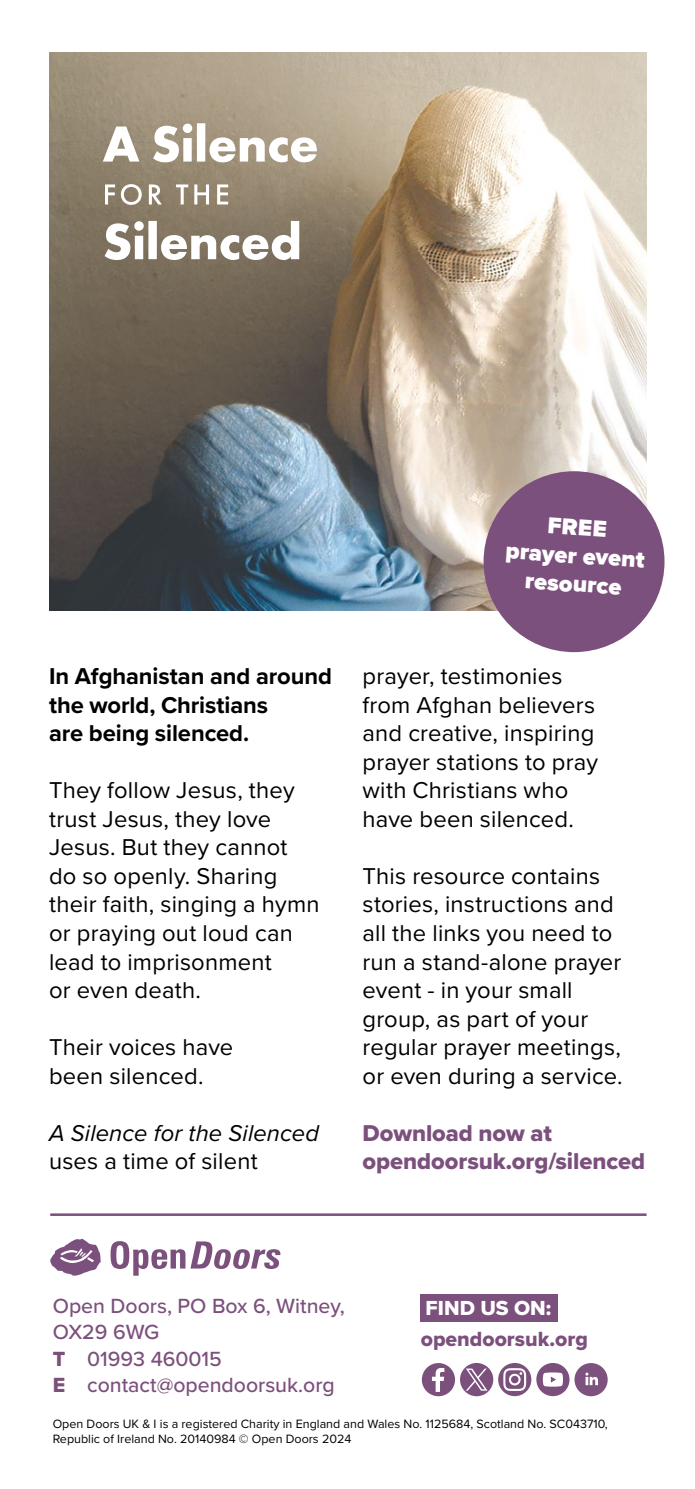
<style>
.page{position:relative;width:695px;height:1489px;background:#fff}
.page>*{position:absolute;margin:0;border:0;box-sizing:border-box;transform-origin:0 0}
.t1{font:23.75px/28.5px "Proxima Nova";letter-spacing:.01em;color:#000}
.t2{font:700 23.75px/28.5px "Proxima Nova";letter-spacing:-.005em;color:#000}
.t3{font:23.75px/28.5px "Proxima Nova Extrabld";color:#7c507d}
.t4{font:900 23.75px/28.5px "Proxima Nova";color:#fff;text-align:center}
.t5{font:italic 23.75px "Proxima Nova";letter-spacing:.005em;color:#000}
.t6{font:500 21.25px/26.2px "Proxima Nova";color:#7c507d}
.t7{font:21.25px "Proxima Nova Extrabld";color:#7c507d}
.t8{font:21px "Proxima Nova Extrabld";color:#fff}
.t9{font:12.5px/15px "Proxima Nova";color:#000}
.s1{font-family:"Proxima Nova Extrabld";font-weight:400}
</style>
<div class="page">
<svg style="left:50px;top:1238px;width:51px;height:37px"></svg>
<svg style="left:110px;top:1241px;width:170px;height:34px"></svg>
<div style="left:420px;top:1294px;width:137px;height:27px;background:#7c507d"></div>
<svg style="left:422px;top:1363px;width:185px;height:32px"></svg>
<hr style="left:50px;top:1213px;width:596px;height:2px;background:#7c507d">
<img style="left:50px;top:53px;width:596px;height:558px">
<div style="left:483px;top:471px;width:181px;height:181px;background:#7c507d;border-radius:50%"></div>
<svg style="left:104px;top:221px;width:195px;height:39px"></svg>
<svg style="left:105px;top:184px;width:123px;height:21px"></svg>
<svg style="left:103px;top:123px;width:214px;height:39px"></svg>
<p class="t2" style="left:49px;top:661px;width:284px">In Afghanistan and around the world, Christians<br>are being silenced.</p>
<p class="t1" style="left:49px;top:775px;width:272px">They follow Jesus, they trust Jesus, they love<br>Jesus. But they cannot do so openly. Sharing their faith, singing a hymn or praying out loud can lead to imprisonment<br>or even death.</p>
<p class="t1" style="left:49px;top:1031px;width:186px">Their voices have been silenced.</p>
<p class="t5" style="left:49px;top:1114px;width:271px">A Silence for the Silenced</p>
<p class="t1" style="left:49px;top:1145px;width:210px">uses a time of silent</p>
<p class="t4" style="left:508px;top:507px;width:141px;rotate:4deg">FREE<br>prayer event resource</p>
<p class="t1" style="left:362px;top:661px;width:237px">prayer, testimonies from Afghan believers and creative, inspiring prayer stations to pray with Christians who have been silenced.</p>
<p class="t1" style="left:362px;top:860px;width:261px">This resource contains stories, instructions and all the links you need to run a stand-alone prayer event - in your small group, as part of your regular prayer meetings, or even during a service.</p>
<p class="t3" style="left:362px;top:1117px;width:284px">Download now at opendoorsuk.org/silenced</p>
<p class="t6" style="left:53px;top:1291px;width:294px">Open Doors, PO Box 6, Witney,</p>
<p class="t8" style="left:425px;top:1291px;width:127px">FIND US ON:</p>
<p class="t6" style="left:53px;top:1318px;width:283px">OX29 6WG<br><span class="s1">T</span> 01993 460015<br><span class="s1">E</span> contact@opendoorsuk.org</p>
<p class="t7" style="left:421px;top:1323px;width:168px">opendoorsuk.org</p>
<p class="t9" style="left:53px;top:1415px;width:556px">Open Doors UK &amp; I is a registered Charity in England and Wales No. 1125684, Scotland No. SC043710,<br>Republic of Ireland No. 20140984 © Open Doors 2024</p>
</div>
